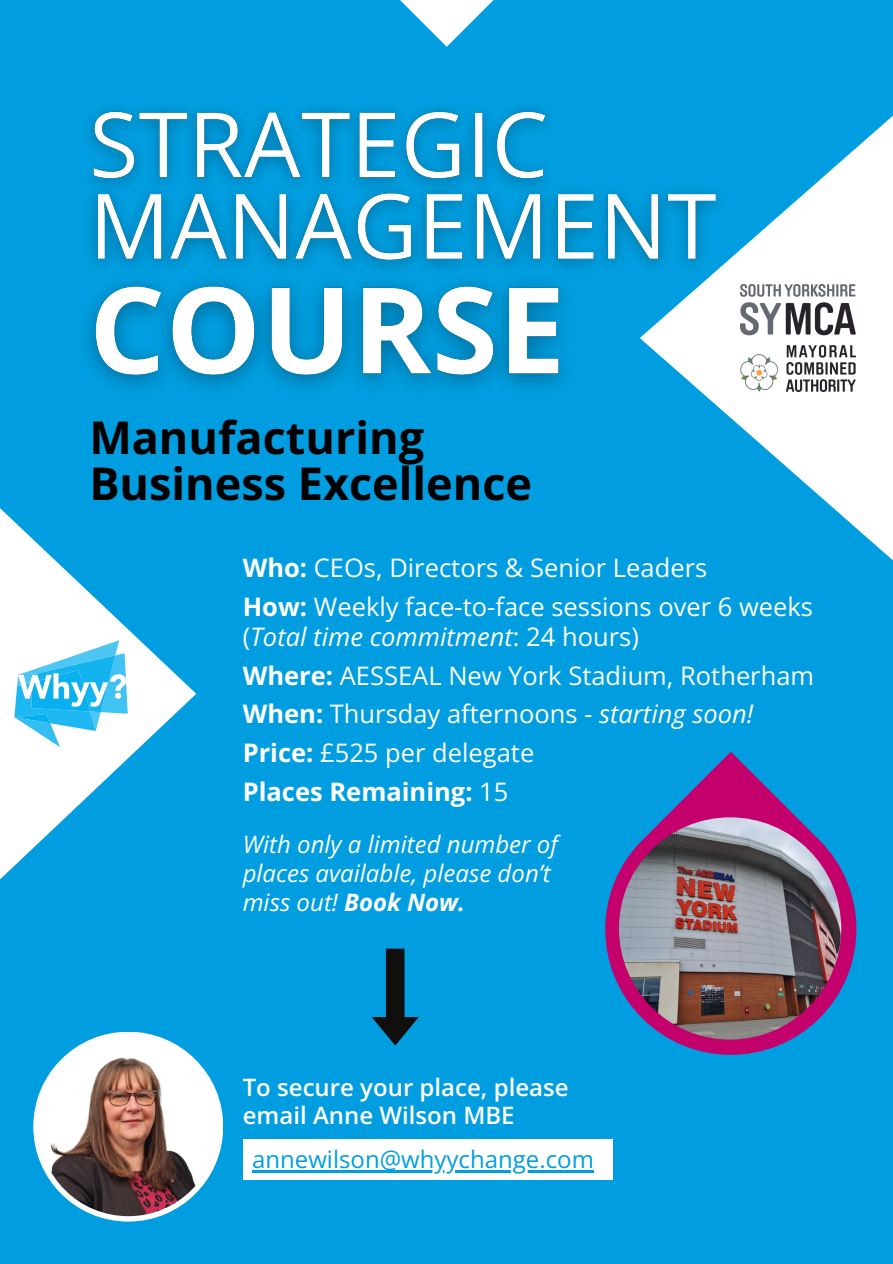
<style>
.page{position:relative;width:893px;height:1264px;background:#fff}
.page>*{position:absolute;margin:0;border:0;box-sizing:border-box;transform-origin:0 0}
.t1{font:700 45px/46.2px "Open Sans";color:#000}
.t2{font:25.5px/30px "Open Sans";color:#fff}
.t3{font:700 25.5px "Open Sans";color:#fff}
.t4{font:italic 24px/29.2px "Open Sans";color:#fff}
.t5{font:600 24px/28.2px "Open Sans";color:#fff}
.t6{font:24px "Open Sans";color:#009ee0}
.s1{font-weight:700}
.s2{font-style:italic}
.s3{font-weight:400}
</style>
<div class="page">
<div style="left:0;top:0;width:892px;height:1263px;background:#009ee0"></div>
<svg style="left:0;top:508px;width:196px;height:651px"></svg>
<svg style="left:14px;top:640px;width:114px;height:107px;background:#91dbf8"></svg>
<svg style="left:640px;top:116px;width:252px;height:444px;fill:#fff"></svg>
<img style="left:740px;top:284px;width:115px;height:107px">
<svg style="left:400px;top:0;width:94px;height:47px"></svg>
<div style="left:243px;top:1139px;width:369px;height:40px;background:#fff"></div>
<hr style="left:252px;top:1170px;width:342px;height:2px;background:#009ee0">
<div style="left:33px;top:1031px;width:190px;height:190px;background:#fff;border-radius:50%"></div>
<img style="left:39px;top:1037px;width:179px;height:179px;border-radius:50%">
<svg style="left:371px;top:948px;width:48px;height:97px"></svg>
<svg style="left:605px;top:751px;width:251px;height:303px"></svg>
<img style="left:619px;top:817px;width:222px;height:222px;border-radius:50%">
<img style="left:89px;top:109px;width:651px;height:176px">
<img style="left:87px;top:246px;width:501px;height:142px">
<p class="t1" style="left:89px;top:413px;width:444px">Manufacturing<br>Business Excellence</p>
<p class="t2" style="left:243px;top:552px;width:466px"><span class="s1">Who:</span> CEOs, Directors &amp; Senior Leaders</p>
<p class="t2" style="left:243px;top:591px;width:571px"><span class="s1">How:</span> Weekly face-to-face sessions over 6 weeks (<span class="s2">Total time commitment</span>: 24 hours)</p>
<p class="t2" style="left:243px;top:659px;width:573px"><span class="s1">Where:</span> AESSEAL New York Stadium, Rotherham</p>
<p class="t2" style="left:243px;top:698px;width:512px"><span class="s1">When:</span> Thursday afternoons <span class="s2">- starting soon!</span></p>
<p class="t2" style="left:243px;top:737px;width:293px"><span class="s1">Price:</span> £525 per delegate</p>
<p class="t3" style="left:243px;top:773px;width:267px">Places Remaining: <span class="s3">15</span></p>
<h4 class="t4" style="left:243px;top:828px;width:317px">With only a limited number of places available, please don’t miss out! <span class="s1">Book Now.</span></h4>
<h3 class="t5" style="left:243px;top:1072px;width:327px">To secure your place, please email Anne Wilson MBE</h3>
<p class="t6" style="left:252px;top:1142px;width:343px">annewilson@whyychange.com</p>
</div>
